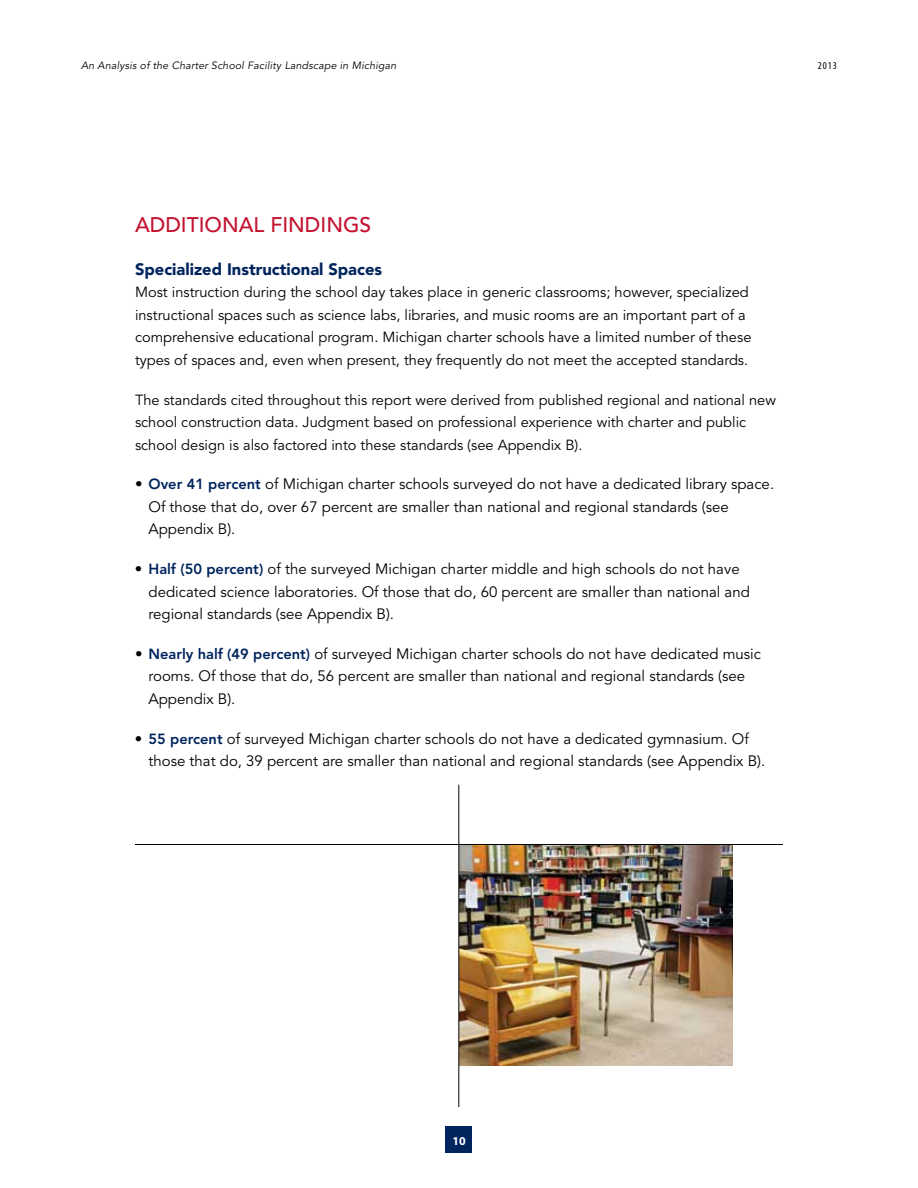
<style>
.page{position:relative;width:918px;height:1188px;background:#fff}
.page>*{position:absolute;margin:0;border:0;box-sizing:border-box;transform-origin:0 0}
.t1{font:500 21px "Avenir";color:#c41230}
.t2{font:900 16.5px "Avenir";color:#00245d}
.t3{font:15px/22.5px "Avenir";color:#000}
.t4{font:14.7px/22.5px "Avenir";color:#000}
.t5{font:700 12px "Myriad Pro";color:#fff}
.t6{font:italic 10.5px "Avenir";letter-spacing:.02em;color:#000}
.t7{font:condensed 10.5px "Myriad Pro";color:#000}
.s1{font-weight:800;font-size:14.7px;color:#00245d}
</style>
<div class="page">
<div style="left:446px;top:1126px;width:26px;height:28px;background:#00245d"></div>
<img style="left:460px;top:845px;width:272px;height:221px">
<hr style="left:135px;top:844px;width:648px;height:1px;background:#000">
<hr style="left:459px;top:785px;width:1px;height:322px;background:#000">
<p class="t6" style="left:81px;top:59px;width:317px">An Analysis of the Charter School Facility Landscape in Michigan</p>
<p class="t7" style="left:818px;top:60px;width:21px">2013</p>
<h1 class="t1" style="left:135px;top:213px;width:238px">ADDITIONAL FINDINGS</h1>
<p class="t2" style="left:135px;top:259px;width:249px">Specialized Instructional Spaces</p>
<p class="t4" style="left:135px;top:281px;width:618px">Most instruction during the school day takes place in generic classrooms; however, specialized instructional spaces such as science labs, libraries, and music rooms are an important part of a comprehensive educational program. Michigan charter schools have a limited number of these types of spaces and, even when present, they frequently do not meet the accepted standards.</p>
<p class="t4" style="left:135px;top:389px;width:642px">The standards cited throughout this report were derived from published regional and national new school construction data. Judgment based on professional experience with charter and public school design is also factored into these standards (see Appendix B).</p>
<p class="t3" style="left:148px;top:473px;width:627px;text-indent:-13px">• <span class="s1">Over 41 percent</span> of Michigan charter schools surveyed do not have a dedicated library space.<br>Of those that do, over 67 percent are smaller than national and regional standards (see<br>Appendix B).</p>
<p class="t3" style="left:149px;top:558px;width:603px;text-indent:-14px">• <span class="s1">Half (50 percent)</span> of the surveyed Michigan charter middle and high schools do not have dedicated science laboratories. Of those that do, 60 percent are smaller than national and regional standards (see Appendix B).</p>
<p class="t3" style="left:148px;top:643px;width:614px;text-indent:-13px">• <span class="s1">Nearly half (49 percent)</span> of surveyed Michigan charter schools do not have dedicated music rooms. Of those that do, 56 percent are smaller than national and regional standards (see<br>Appendix B).</p>
<p class="t3" style="left:149px;top:728px;width:618px;text-indent:-14px">• <span class="s1">55 percent</span> of surveyed Michigan charter schools do not have a dedicated gymnasium. Of those that do, 39 percent are smaller than national and regional standards (see Appendix B).</p>
<p class="t5" style="left:452px;top:1134px;width:15px">10</p>
</div>
